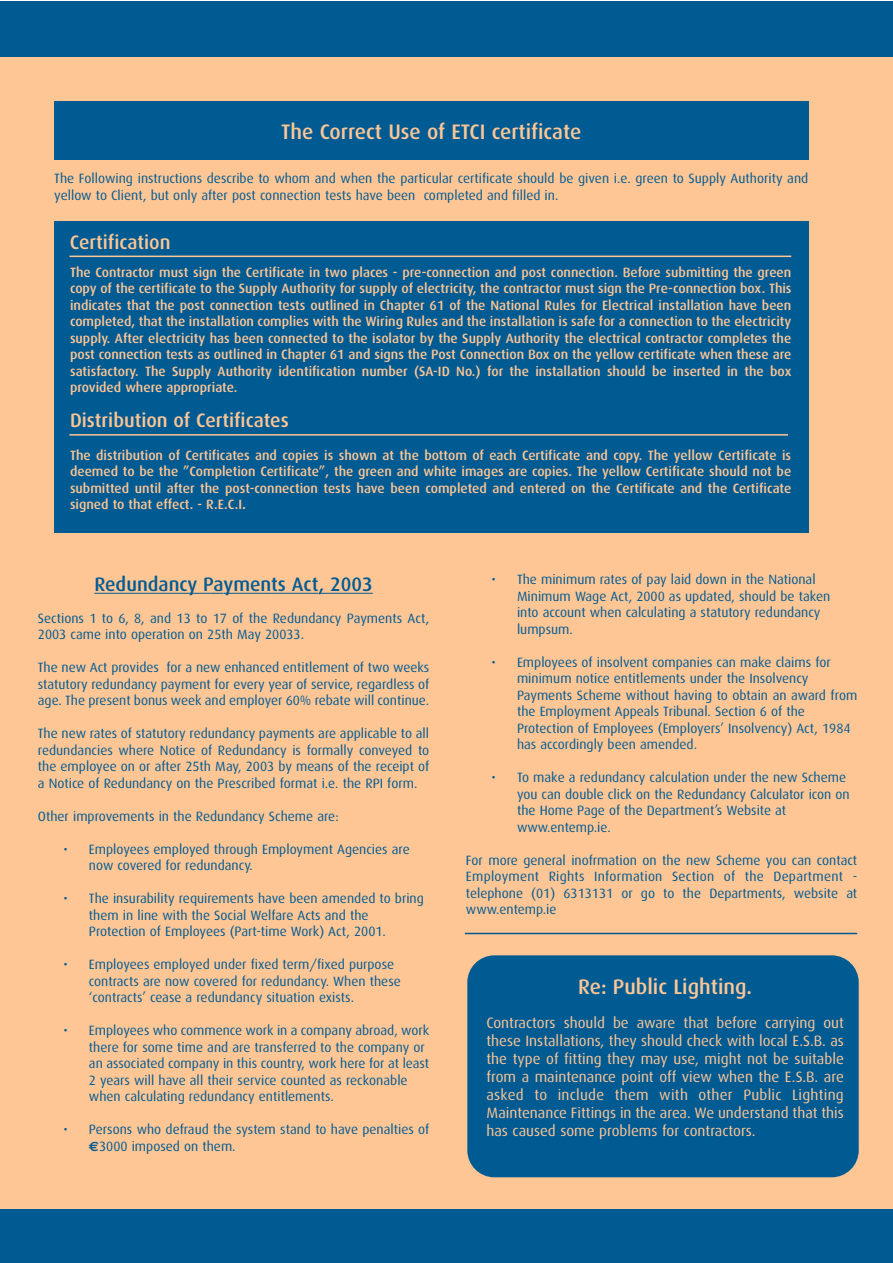
<style>
.page{position:relative;width:893px;height:1263px;background:#fff}
.page>*{position:absolute;margin:0;border:0;box-sizing:border-box;transform-origin:0 0}
.t1{font:500 21px "Dax";color:#ffc695}
.t2{font:500 19.5px "Dax";color:#ffc695}
.t3{font:500 19.5px "Dax";color:#005b93}
.t4{font:15px/18px "Dax";color:#ffc695;text-align:justify}
.t5{font:13.5px/16.5px "Dax";color:#005b93}
.t6{font:500 13.5px/16.5px "Dax";color:#ffc695;text-align:justify}
.s1{font-size:15px}
.s2{font-family:"Euro Sans";font-weight:700}
</style>
<div class="page">
<div style="left:0;top:2px;width:892px;height:1261px;background:#ffc695"></div>
<div style="left:0;top:2px;width:892px;height:55px;background:#005b93"></div>
<div style="left:0;top:1209px;width:892px;height:54px;background:#005b93"></div>
<div style="left:54px;top:102px;width:754px;height:58px;background:#005b93"></div>
<div style="left:54px;top:221px;width:754px;height:312px;background:#005b93"></div>
<hr style="left:69px;top:256px;width:722px;height:1px;background:#ffc695">
<hr style="left:69px;top:434px;width:719px;height:2px;background:#ffc695">
<hr style="left:105px;top:593px;width:109px;height:1px;background:#005b93">
<hr style="left:223px;top:593px;width:48px;height:1px;background:#005b93">
<hr style="left:271px;top:593px;width:47px;height:1px;background:#005b93">
<hr style="left:319px;top:593px;width:54px;height:1px;background:#005b93">
<div style="left:467px;top:955px;width:391px;height:222px;background:#005b93;border-radius:27px"></div>
<hr style="left:465px;top:933px;width:392px;height:1px;background:#005b93">
<h1 class="t1" style="left:281px;top:123px;width:301px">The Correct Use of ETCI certificate</h1>
<p class="t5" style="left:54px;top:171px;width:755px">The Following instructions describe to whom and when the particular certificate should be given i.e. green to Supply Authority and yellow to Client, but only after post connection tests have been completed and filled in.</p>
<h2 class="t2" style="left:70px;top:234px;width:102px">Certification</h2>
<p class="t6" style="left:70px;top:265px;width:722px">The Contractor must sign the Certificate in two places - pre-connection and post connection. Before submitting the green copy of the certificate to the Supply Authority for supply of electricity, the contractor must sign the Pre-connection box. This indicates that the post connection tests outlined in Chapter 61 of the National Rules for Electrical installation have been completed, that the installation complies with the Wiring Rules and the installation is safe for a connection to the electricity supply. After electricity has been connected to the isolator by the Supply Authority the electrical contractor completes the post connection tests as outlined in Chapter 61 and signs the Post Connection Box on the yellow certificate when these are satisfactory. The Supply Authority identification number (SA-ID No.) for the installation should be inserted in the box provided where appropriate.</p>
<h2 class="t2" style="left:70px;top:412px;width:220px">Distribution of Certificates</h2>
<p class="t6" style="left:70px;top:448px;width:722px">The distribution of Certificates and copies is shown at the bottom of each Certificate and copy. The yellow Certificate is deemed to be the ”Completion Certificate”, the green and white images are copies. The yellow Certificate should not be submitted until after the post-connection tests have been completed and entered on the Certificate and the Certificate signed to that effect. - R.E.C.I<span class="s1">.</span></p>
<h2 class="t3" style="left:94px;top:576px;width:280px">Redundancy Payments Act, 2003</h2>
<p class="t5" style="left:38px;top:611px;width:393px">Sections 1 to 6, 8, and 13 to 17 of the Redundancy Payments Act,<br>2003 came into operation on 25th May 20033.</p>
<p class="t5" style="left:38px;top:660px;width:393px;text-align:justify">The new Act provides for a new enhanced entitlement of two weeks statutory redundancy payment for every year of service, regardless of age. The present bonus week and employer 60% rebate will continue.</p>
<p class="t5" style="left:38px;top:726px;width:393px;text-align:justify">The new rates of statutory redundancy payments are applicable to all redundancies where Notice of Redundancy is formally conveyed to the employee on or after 25th May, 2003 by means of the receipt of a Notice of Redundancy on the Prescribed format i.e. the RPI form.</p>
<p class="t5" style="left:38px;top:809px;width:302px">Other improvements in the Redundancy Scheme are:</p>
<p class="t5" style="left:89px;top:842px;width:322px;text-indent:-26px">• Employees employed through Employment Agencies are now covered for redundancy.</p>
<p class="t5" style="left:89px;top:891px;width:336px;text-indent:-26px">• The insurability requirements have been amended to bring them in line with the Social Welfare Acts and the<br>Protection of Employees (Part-time Work) Act, 2001.</p>
<p class="t5" style="left:89px;top:957px;width:313px;text-indent:-26px">• Employees employed under fixed term/fixed purpose contracts are now covered for redundancy. When these ‘contracts’ cease a redundancy situation exists.</p>
<p class="t5" style="left:89px;top:1023px;width:342px;text-indent:-26px">• Employees who commence work in a company abroad, work there for some time and are transferred to the company or an associated company in this country, work here for at least 2 years will have all their service counted as reckonable when calculating redundancy entitlements.</p>
<p class="t5" style="left:89px;top:1122px;width:342px;text-indent:-26px">• Persons who defraud the system stand to have penalties of <span class="s2">€</span>3000 imposed on them.</p>
<p class="t5" style="left:517px;top:572px;width:315px;text-indent:-26px">• The minimum rates of pay laid down in the National Minimum Wage Act, 2000 as updated, should be taken into account when calculating a statutory redundancy lumpsum.</p>
<p class="t5" style="left:517px;top:655px;width:342px;text-indent:-26px">• Employees of insolvent companies can make claims for minimum notice entitlements under the Insolvency Payments Scheme without having to obtain an award from the Employment Appeals Tribunal. Section 6 of the Protection of Employees (Employers’ Insolvency) Act, 1984 has accordingly been amended.</p>
<p class="t5" style="left:517px;top:770px;width:334px;text-indent:-26px">• To make a redundancy calculation under the new Scheme you can double click on the Redundancy Calculator icon on the Home Page of the Department’s Website at www.entemp.ie.</p>
<p class="t5" style="left:466px;top:853px;width:393px;text-align:justify">For more general inofrmation on the new Scheme you can contact Employment Rights Information Section of the Department - telephone (01) 6313131 or go to the Departments, website at www.entemp.ie</p>
<h1 class="t1" style="left:578px;top:977px;width:175px">Re: Public Lighting.</h1>
<p class="t4" style="left:486px;top:1015px;width:359px">Contractors should be aware that before carrying out these Installations, they should check with local E.S.B. as the type of fitting they may use, might not be suitable from a maintenance point off view when the E.S.B. are asked to include them with other Public Lighting Maintenance Fittings in the area. We understand that this has caused some problems for contractors.</p>
</div>
